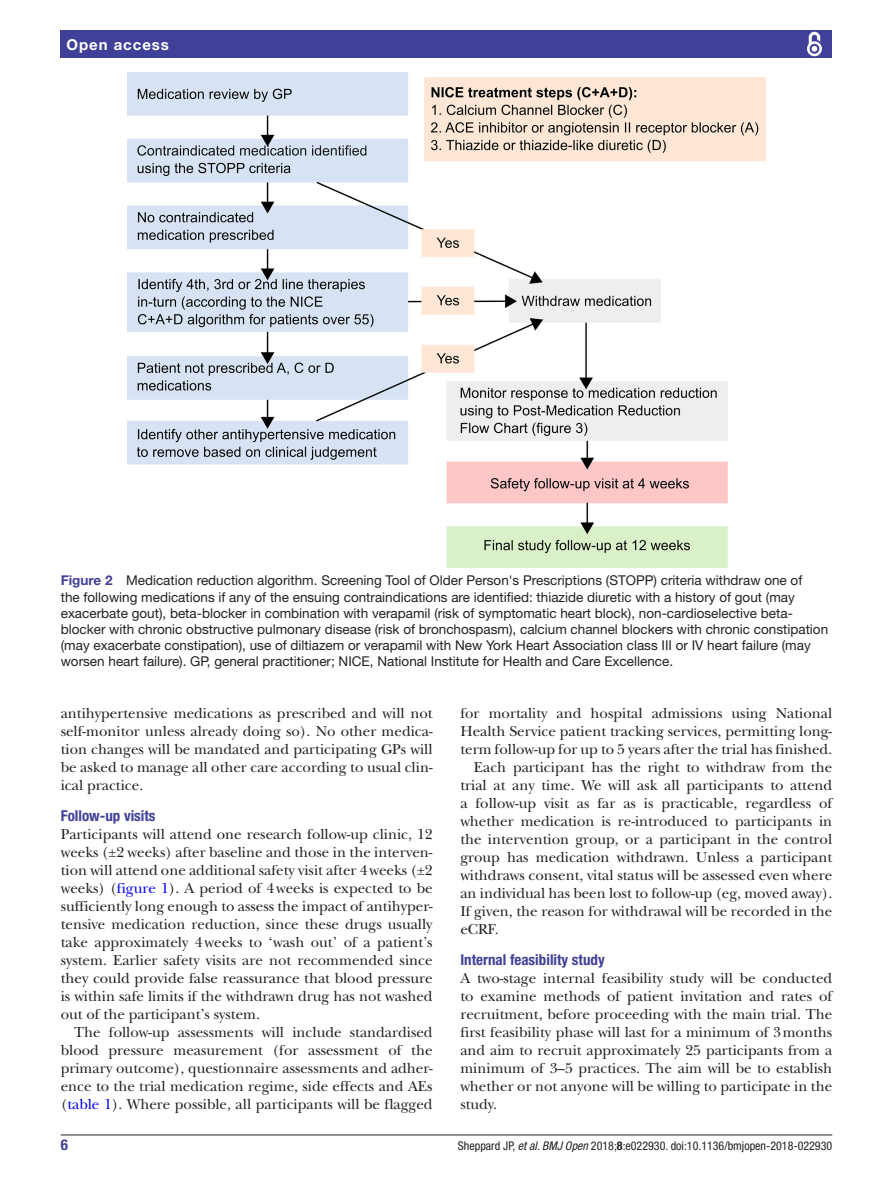
<style>
.page{position:relative;width:893px;height:1191px;background:#fff}
.page>*{position:absolute;margin:0;border:0;box-sizing:border-box;transform-origin:0 0}
.t1{font:15px/18px "New Baskerville";color:#231f20;text-align:justify}
.t2{font:700 condensed 15px "Helvetica Neue LT Std";color:#414099}
.t3{font:700 15px "Helvetica Neue LT Std";letter-spacing:.065em;color:#fff}
.t4{font:13.5px/16.2px "Helvetica Neue LT Std";color:#231f20}
.t5{font:condensed 12px "Helvetica Neue LT Std";color:#231f20}
.s1{font-weight:700;color:#414099}
.s2{color:#00f}
.s3{font-style:italic}
.s4{font-weight:700}
</style>
<div class="page">
<hr style="left:61px;top:1134px;width:771px;height:1px;background:#231f20">
<div style="left:61px;top:31px;width:771px;height:27px;background:#414099"></div>
<svg style="left:807px;top:31px;width:15px;height:26px"></svg>
<img style="left:127px;top:73px;width:638px;height:494px">
<p class="t3" style="left:66px;top:35px;width:104px">Open access</p>
<p class="t4" style="left:61px;top:572px;width:769px"><span class="s1">Figure 2</span> Medication reduction algorithm. Screening Tool of Older Person's Prescriptions (STOPP) criteria withdraw one of<br>the following medications if any of the ensuing contraindications are identified: thiazide diuretic with a history of gout (may exacerbate gout), beta-blocker in combination with verapamil (risk of symptomatic heart block), non-cardioselective beta&shy;blocker with chronic obstructive pulmonary disease (risk of bronchospasm), calcium channel blockers with chronic constipation (may exacerbate constipation), use of diltiazem or verapamil with New York Heart Association class III or IV heart failure (may worsen heart failure). GP, general practitioner; NICE, National Institute for Health and Care Excellence.</p>
<p class="t1" style="left:61px;top:704px;width:373px">antihypertensive medications as prescribed and will not self-monitor unless already doing so). No other medica&shy;tion changes will be mandated and participating GPs will be asked to manage all other care according to usual clin&shy;ical practice.</p>
<p class="t2" style="left:61px;top:807px;width:96px">Follow-up visits</p>
<p class="t1" style="left:61px;top:825px;width:373px">Participants will attend one research follow-up clinic, 12 weeks (±2 weeks) after baseline and those in the interven&shy;tion will attend one additional safety visit after 4weeks (±2 weeks) (<span class="s2">figure 1</span>). A period of 4weeks is expected to be sufficiently long enough to assess the impact of antihyper&shy;tensive medication reduction, since these drugs usually take approximately 4weeks to ‘wash out’ of a patient’s system. Earlier safety visits are not recommended since they could provide false reassurance that blood pressure is within safe limits if the withdrawn drug has not washed out of the participant’s system.</p>
<p class="t1" style="left:61px;top:1023px;width:373px;text-indent:14px">The follow-up assessments will include standardised blood pressure measurement (for assessment of the primary outcome), questionnaire assessments and adher&shy;ence to the trial medication regime, side effects and AEs (<span class="s2">table 1</span>). Where possible, all participants will be flagged</p>
<p class="t1" style="left:460px;top:704px;width:373px">for mortality and hospital admissions using National</p>
<p class="t1" style="left:460px;top:722px;width:373px">Health Service patient tracking services, permitting long-</p>
<p class="t1" style="left:460px;top:740px;width:373px">term follow-up for up to 5 years after the trial has finished.</p>
<p class="t1" style="left:474px;top:758px;width:360px">Each participant has the right to withdraw from the</p>
<p class="t1" style="left:460px;top:776px;width:373px">trial at any time. We will ask all participants to attend</p>
<p class="t1" style="left:460px;top:794px;width:373px">a follow-up visit as far as is practicable, regardless of</p>
<p class="t1" style="left:460px;top:812px;width:373px">whether medication is re-introduced to participants in</p>
<p class="t1" style="left:460px;top:830px;width:373px">the intervention group, or a participant in the control</p>
<p class="t1" style="left:460px;top:848px;width:373px">group has medication withdrawn. Unless a participant</p>
<p class="t1" style="left:460px;top:866px;width:373px">withdraws consent, vital status will be assessed even where</p>
<p class="t1" style="left:460px;top:884px;width:373px">an individual has been lost to follow-up (eg, moved away).</p>
<p class="t1" style="left:460px;top:902px;width:373px">If given, the reason for withdrawal will be recorded in the</p>
<p class="t1" style="left:460px;top:920px;width:40px">eCRF.</p>
<p class="t2" style="left:460px;top:951px;width:146px">Internal feasibility study</p>
<p class="t1" style="left:460px;top:969px;width:373px">A two-stage internal feasibility study will be conducted to examine methods of patient invitation and rates of recruitment, before proceeding with the main trial. The first feasibility phase will last for a minimum of 3months and aim to recruit approximately 25 participants from a minimum of 3–5 practices. The aim will be to establish whether or not anyone will be willing to participate in the study.</p>
<p class="t2" style="left:61px;top:1135px;width:9px">6</p>
<p class="t5" style="left:458px;top:1138px;width:376px">Sheppard JP, <span class="s3">et al</span>. <span class="s3">BMJ Open</span> 2018;<span class="s4">8</span>:e022930. doi:10.1136/bmjopen-2018-022930</p>
</div>
